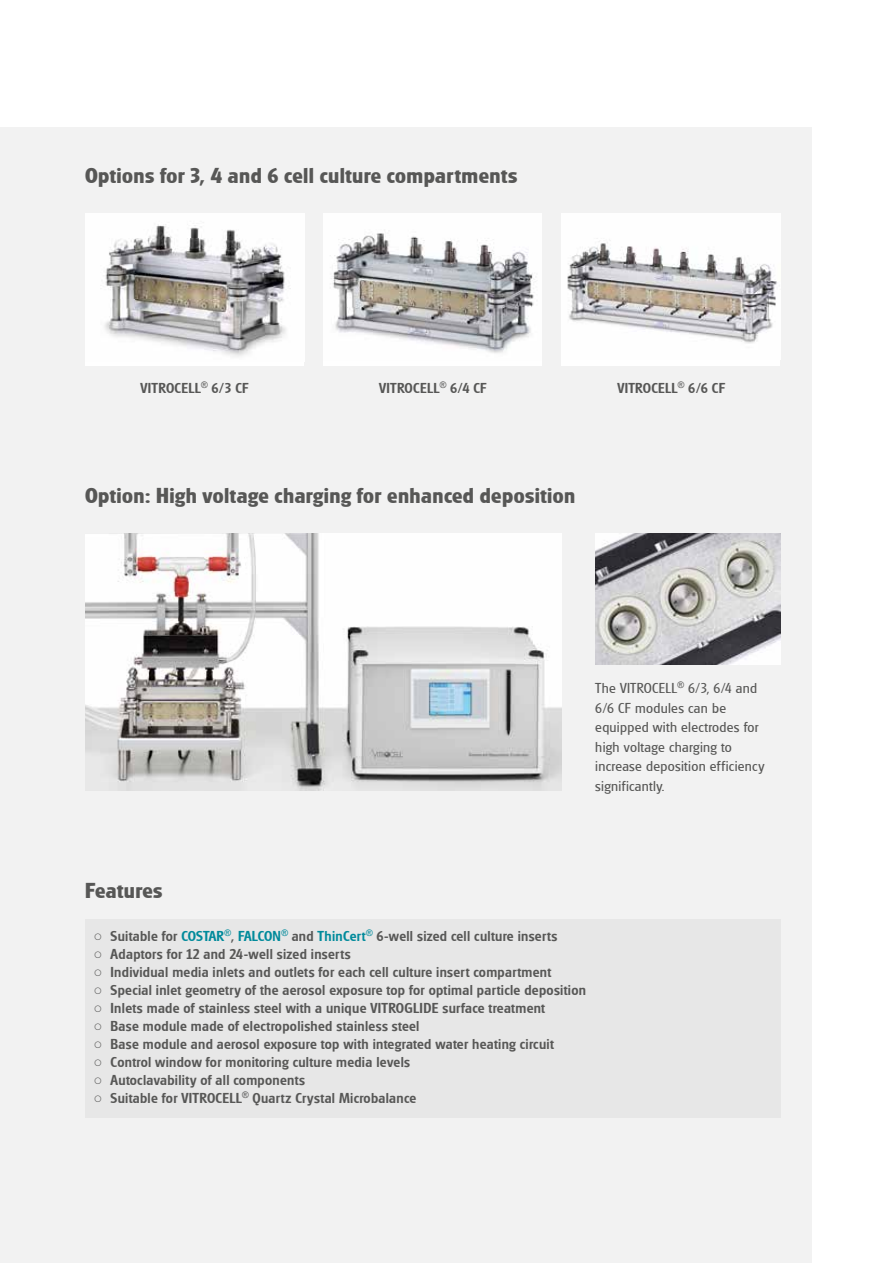
<style>
.page{position:relative;width:893px;height:1263px;background:#fff}
.page>*{position:absolute;margin:0;border:0;box-sizing:border-box;transform-origin:0 0}
.t1{font:700 22.5px "Glasgow RR";letter-spacing:.02em;color:#575756}
.t2{font:500 15px "Glasgow RR";letter-spacing:.02em;color:#575756}
.t3{font:15px/19.5px "Glasgow RR";letter-spacing:.02em;color:#575756}
.s1{font-family:"Times New Roman";font-weight:400}
.s2{color:#008a9b}
</style>
<div class="page">
<div style="left:0;top:128px;width:811px;height:1135px;background:#f2f2f2"></div>
<div style="left:85px;top:919px;width:695px;height:199px;background:#e7e7e7"></div>
<img style="left:86px;top:533px;width:475px;height:258px">
<div style="left:85px;top:214px;width:219px;height:151px;background:#fff"></div>
<img style="left:104px;top:224px;width:187px;height:133px">
<div style="left:323px;top:214px;width:219px;height:151px;background:#fff"></div>
<img style="left:331px;top:233px;width:205px;height:120px">
<div style="left:561px;top:214px;width:219px;height:151px;background:#fff"></div>
<img style="left:567px;top:238px;width:213px;height:106px">
<img style="left:595px;top:533px;width:185px;height:132px">
<p class="t1" style="left:85px;top:163px;width:434px">Options for 3, 4 and 6 cell culture compartments</p>
<p class="t2" style="left:140px;top:380px;width:110px">VITROCELL<sup>®</sup> 6/3 CF</p>
<p class="t2" style="left:379px;top:380px;width:109px">VITROCELL<sup>®</sup> 6/4 CF</p>
<p class="t2" style="left:617px;top:380px;width:109px">VITROCELL<sup>®</sup> 6/6 CF</p>
<p class="t1" style="left:85px;top:482px;width:492px">Option: High voltage charging for enhanced deposition</p>
<p class="t3" style="left:595px;top:679px;width:171px">The VITROCELL<sup>®</sup> 6/3, 6/4 and<br>6/6 CF modules can be equipped with electrodes for high voltage charging to increase deposition efficiency significantly.</p>
<p class="t1" style="left:85px;top:878px;width:79px">Features</p>
<p class="t2" style="left:94px;top:928px;width:465px"><span class="s1">○</span> Suitable for <span class="s2">COSTAR</span><sup>®</sup>, <span class="s2">FALCON</span><sup>®</sup> and <span class="s2">ThinCert</span><sup>®</sup> 6-well sized cell culture inserts</p>
<p class="t2" style="left:94px;top:946px;width:259px"><span class="s1">○</span> Adaptors for 12 and 24-well sized inserts</p>
<p class="t2" style="left:94px;top:964px;width:459px"><span class="s1">○</span> Individual media inlets and outlets for each cell culture insert compartment</p>
<p class="t2" style="left:94px;top:982px;width:494px"><span class="s1">○</span> Special inlet geometry of the aerosol exposure top for optimal particle deposition</p>
<p class="t2" style="left:94px;top:1000px;width:453px"><span class="s1">○</span> Inlets made of stainless steel with a unique VITROGLIDE surface treatment</p>
<p class="t2" style="left:94px;top:1018px;width:327px"><span class="s1">○</span> Base module made of electropolished stainless steel</p>
<p class="t2" style="left:94px;top:1036px;width:462px"><span class="s1">○</span> Base module and aerosol exposure top with integrated water heating circuit</p>
<p class="t2" style="left:94px;top:1054px;width:318px"><span class="s1">○</span> Control window for monitoring culture media levels</p>
<p class="t2" style="left:94px;top:1072px;width:213px"><span class="s1">○</span> Autoclavability of all components</p>
<p class="t2" style="left:94px;top:1090px;width:324px"><span class="s1">○</span> Suitable for VITROCELL<sup>®</sup> Quartz Crystal Microbalance</p>
</div>
